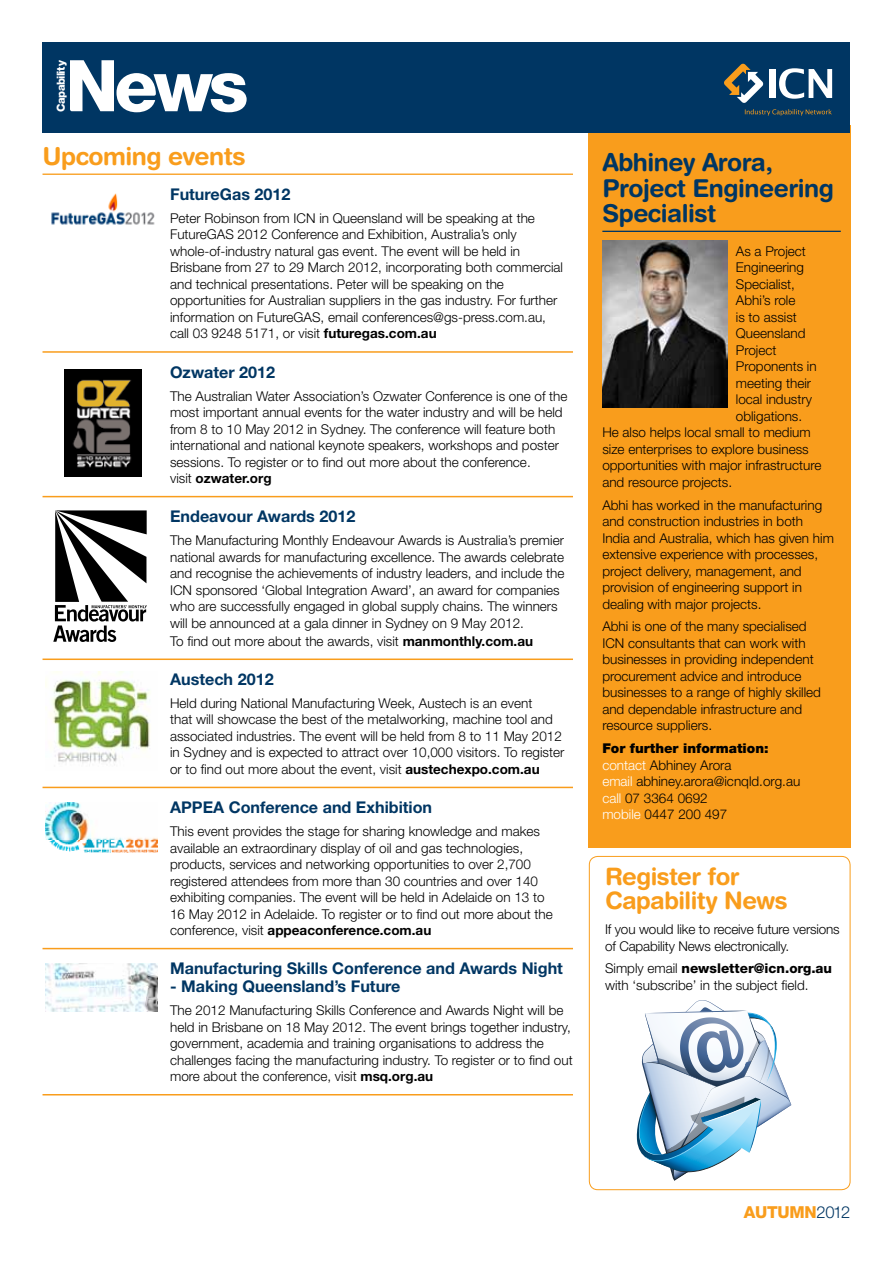
<style>
.page{position:relative;width:893px;height:1263px;background:#fff}
.page>*{position:absolute;margin:0;border:0;box-sizing:border-box;transform-origin:0 0}
.t1{font:700 24.75px/25.5px "Helvetica Rounded";letter-spacing:-.02em;color:#003663}
.t2{font:700 24.75px "Helvetica Rounded";letter-spacing:-.02em;color:#f99d1c}
.t3{font:700 24px/24px "Helvetica Rounded";letter-spacing:-.02em;color:#f99d1c}
.t4{font:800 16.5px "Helvetica Neue";letter-spacing:-.02em;color:#f99d1c}
.t5{font:700 16.2px "Helvetica Neue";color:#003663}
.t6{font:300 13.5px/16.5px "Helvetica Neue";color:#000}
.t7{font:800 11.1px "Helvetica Neue";letter-spacing:-.04em;color:#fff}
.s1{font-weight:700}
.s2{font-weight:900}
.s3{color:#fff}
.s4{font-weight:800}
.s5{font-weight:300;color:#003663}
</style>
<div class="page">
<div style="left:588px;top:125px;width:262px;height:723px;background:#f99d1c"></div>
<div style="left:43px;top:43px;width:807px;height:90px;background:#003663"></div>
<div style="left:589px;top:856px;width:261px;height:334px;border:1px solid #f99d1c;border-radius:9px"></div>
<hr style="left:602px;top:231px;width:239px;height:1px;background:#003663">
<hr style="left:43px;top:174px;width:530px;height:1px;background:#f99d1c">
<hr style="left:43px;top:351px;width:530px;height:2px;background:#f99d1c">
<hr style="left:43px;top:496px;width:530px;height:1px;background:#f99d1c">
<hr style="left:43px;top:658px;width:530px;height:2px;background:#f99d1c">
<hr style="left:43px;top:787px;width:530px;height:1px;background:#f99d1c">
<hr style="left:43px;top:948px;width:530px;height:1px;background:#f99d1c">
<hr style="left:43px;top:1094px;width:530px;height:1px;background:#f99d1c">
<div style="left:769px;top:69px;width:6px;height:29px;background:#fff"></div>
<svg style="left:779px;top:68px;width:53px;height:31px"></svg>
<svg style="left:724px;top:64px;width:39px;height:39px"></svg>
<svg style="left:745px;top:109px;width:87px;height:7px"></svg>
<svg style="left:70px;top:60px;width:177px;height:52px"></svg>
<img style="left:602px;top:240px;width:125px;height:167px">
<img style="left:46px;top:672px;width:104px;height:93px">
<img style="left:46px;top:803px;width:111px;height:49px">
<img style="left:46px;top:963px;width:111px;height:48px">
<svg style="left:53px;top:510px;width:94px;height:132px"></svg>
<img style="left:51px;top:193px;width:104px;height:32px">
<img style="left:64px;top:370px;width:78px;height:107px">
<svg style="left:636px;top:1000px;width:155px;height:181px"></svg>
<p class="t7" style="left:54px;top:112px;width:53px;rotate:-90deg">Capability</p>
<h1 class="t2" style="left:43px;top:141px;width:205px">Upcoming events</h1>
<p class="t5" style="left:170px;top:184px;width:122px">FutureGas 2012</p>
<p class="t6" style="left:170px;top:210px;width:394px">Peter Robinson from ICN in Queensland will be speaking at the FutureGAS 2012 Conference and Exhibition, Australia’s only whole-of-industry natural gas event. The event will be held in Brisbane from 27 to 29 March 2012, incorporating both commercial and technical presentations. Peter will be speaking on the opportunities for Australian suppliers in the gas industry. For further information on FutureGAS, email conferences@gs-press.com.au, call 03 9248 5171, or visit <span class="s1">futuregas.com.au</span></p>
<p class="t5" style="left:170px;top:362px;width:107px">Ozwater 2012</p>
<p class="t6" style="left:170px;top:387px;width:399px">The Australian Water Association’s Ozwater Conference is one of the most important annual events for the water industry and will be held from 8 to 10 May 2012 in Sydney. The conference will feature both international and national keynote speakers, workshops and poster sessions. To register or to find out more about the conference.<br>visit <span class="s1">ozwater.org</span></p>
<p class="t5" style="left:170px;top:507px;width:187px">Endeavour Awards 2012</p>
<p class="t6" style="left:170px;top:532px;width:396px">The Manufacturing Monthly Endeavour Awards is Australia’s premier national awards for manufacturing excellence. The awards celebrate and recognise the achievements of industry leaders, and include the ICN sponsored ‘Global Integration Award’, an award for companies who are successfully engaged in global supply chains. The winners will be announced at a gala dinner in Sydney on 9 May 2012.</p>
<p class="t6" style="left:170px;top:632px;width:365px">To find out more about the awards, visit <span class="s1">manmonthly.com.au</span></p>
<p class="t5" style="left:170px;top:669px;width:105px">Austech 2012</p>
<p class="t6" style="left:170px;top:694px;width:396px">Held during National Manufacturing Week, Austech is an event<br>that will showcase the best of the metalworking, machine tool and associated industries. The event will be held from 8 to 11 May 2012 in Sydney and is expected to attract over 10,000 visitors. To register or to find out more about the event, visit <span class="s1">austechexpo.com.au</span></p>
<p class="t5" style="left:170px;top:797px;width:264px">APPEA Conference and Exhibition</p>
<p class="t6" style="left:170px;top:823px;width:384px">This event provides the stage for sharing knowledge and makes available an extraordinary display of oil and gas technologies, products, services and networking opportunities to over 2,700 registered attendees from more than 30 countries and over 140 exhibiting companies. The event will be held in Adelaide on 13 to 16 May 2012 in Adelaide. To register or to find out more about the conference, visit <span class="s1">appeaconference.com.au</span></p>
<p class="t5" style="left:170px;top:958px;width:394px">Manufacturing Skills Conference and Awards Night</p>
<p class="t5" style="left:170px;top:976px;width:232px">- Making Queensland’s Future</p>
<p class="t6" style="left:170px;top:1002px;width:404px">The 2012 Manufacturing Skills Conference and Awards Night will be held in Brisbane on 18 May 2012. The event brings together industry, government, academia and training organisations to address the challenges facing the manufacturing industry. To register or to find out more about the conference, visit <span class="s1">msq.org.au</span></p>
<h1 class="t1" style="left:602px;top:149px;width:233px">Abhiney Arora,<br>Project Engineering<br>Specialist</h1>
<p class="t6" style="left:736px;top:242px;width:72px">As a Project</p>
<p class="t6" style="left:736px;top:259px;width:70px">Engineering</p>
<p class="t6" style="left:736px;top:275px;width:61px">Specialist,</p>
<p class="t6" style="left:736px;top:292px;width:61px">Abhi’s role</p>
<p class="t6" style="left:736px;top:308px;width:62px">is to assist</p>
<p class="t6" style="left:736px;top:325px;width:71px">Queensland</p>
<p class="t6" style="left:736px;top:341px;width:42px">Project</p>
<p class="t6" style="left:736px;top:358px;width:82px">Proponents in</p>
<p class="t6" style="left:736px;top:374px;width:77px">meeting their</p>
<p class="t6" style="left:736px;top:391px;width:78px">local industry</p>
<p class="t6" style="left:736px;top:407px;width:68px">obligations.</p>
<p class="t6" style="left:602px;top:424px;width:210px">He also helps local small to medium</p>
<p class="t6" style="left:602px;top:440px;width:208px">size enterprises to explore business</p>
<p class="t6" style="left:602px;top:457px;width:221px">opportunities with major infrastructure</p>
<p class="t6" style="left:602px;top:473px;width:131px">and resource projects.</p>
<p class="t6" style="left:602px;top:496px;width:233px">Abhi has worked in the manufacturing and construction industries in both India and Australia, which has given him extensive experience with processes, project delivery, management, and provision of engineering support in dealing with major projects.</p>
<p class="t6" style="left:602px;top:618px;width:220px">Abhi is one of the many specialised ICN consultants that can work with businesses in providing independent procurement advice and introduce businesses to a range of highly skilled and dependable infrastructure and resource suppliers.</p>
<p class="t6" style="left:602px;top:740px;width:199px"><span class="s2">For further information: </span><span class="s3">contact</span> Abhiney Arora<br><span class="s3">email</span> abhiney.arora@icnqld.org.au <span class="s3">call</span> 07 3364 0692<br><span class="s3">mobile</span> 0447 200 497</p>
<h2 class="t3" style="left:605px;top:864px;width:184px">Register for<br>Capability News</h2>
<p class="t6" style="left:605px;top:921px;width:236px">If you would like to receive future versions of Capability News electronically.</p>
<p class="t6" style="left:605px;top:960px;width:229px">Simply email <span class="s4">newsletter@icn.org.au </span>with ‘subscribe’ in the subject field.</p>
<p class="t4" style="left:744px;top:1202px;width:108px">AUTUMN<span class="s5">2012</span></p>
</div>
